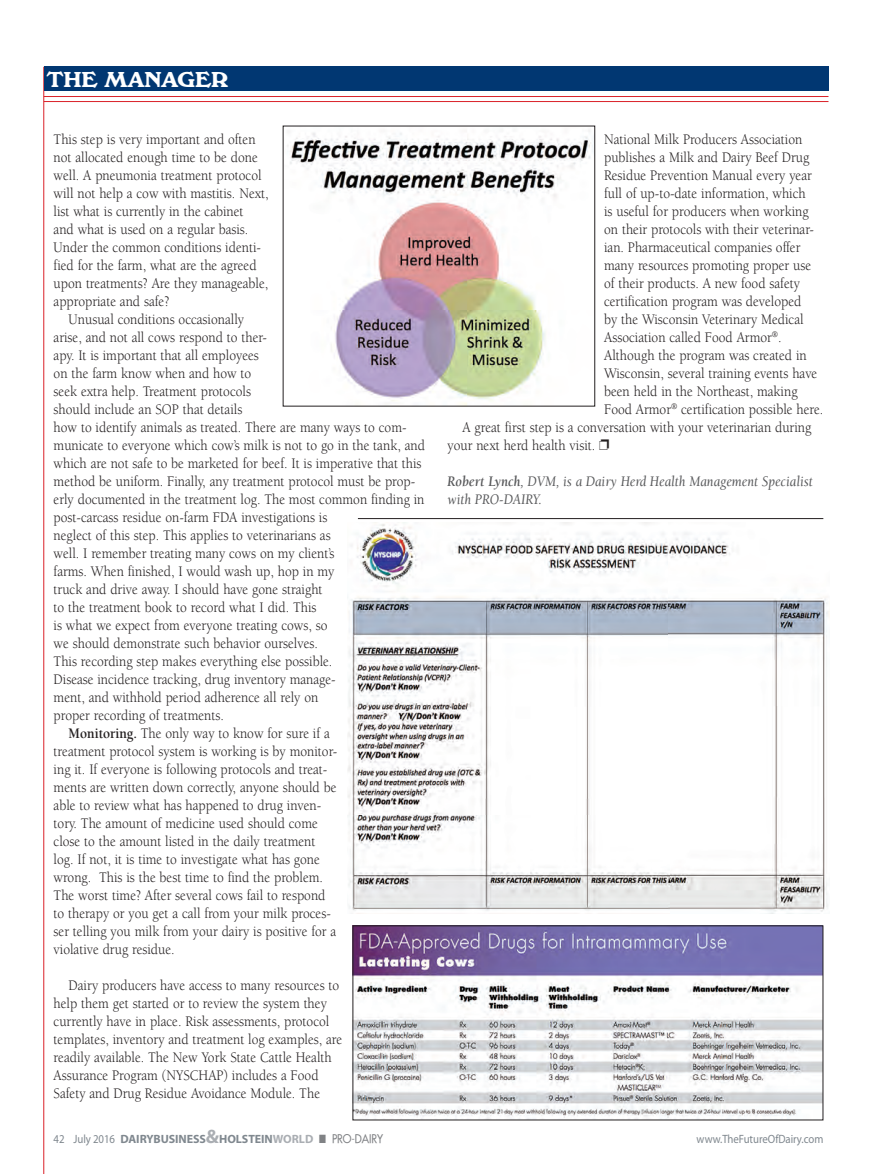
<style>
.page{position:relative;width:877px;height:1174px;background:#fff}
.page>*{position:absolute;margin:0;border:0;box-sizing:border-box;transform-origin:0 0}
.t1{font:700 22.5px "Windsor D";color:#fff}
.t2{font:15px/18px "Berkeley";color:#231f20;scale:.9 1}
.t3{font:italic 15px/18px "Berkeley";color:#57585a;scale:.9 1}
.t4{font:700 12px "Myriad Pro";letter-spacing:-.005em;color:#80888f}
.t5{font:12px "Myriad Pro";letter-spacing:-.005em;color:#80888f;scale:.9 1}
.s1{font-weight:700}
.s2{font-weight:400}
.s3{font-size:19.5px;color:#aaaeb3}
.s4{color:#aaaeb3}
.s5{color:#808285}
.s6{font-family:"Fusi Wide";font-weight:400;color:#808285}
</style>
<div class="page">
<img style="left:287px;top:130px;width:306px;height:274px">
<hr style="left:44px;top:96px;width:784px;height:1px;background:#da2128">
<hr style="left:44px;top:101px;width:784px;height:1px;background:#da2128">
<hr style="left:43px;top:67px;width:1px;height:1107px;background:#da2128">
<div style="left:44px;top:67px;width:784px;height:24px;background:#013772"></div>
<img style="left:348px;top:523px;width:482px;height:390px">
<img style="left:354px;top:927px;width:467px;height:191px">
<div style="left:352px;top:925px;width:471px;height:195px;border:1px solid #231f20"></div>
<hr style="left:358px;top:518px;width:465px;height:1px;background:#231f20">
<h1 class="t1" style="left:47px;top:66px;width:183px">THE MANAGER</h1>
<p class="t2" style="left:54px;top:130px;width:226px">This step is very important and often</p>
<p class="t2" style="left:54px;top:148px;width:228px">not allocated enough time to be done</p>
<p class="t2" style="left:54px;top:166px;width:233px">well. A pneumonia treatment protocol</p>
<p class="t2" style="left:54px;top:184px;width:241px">will not help a cow with mastitis. Next,</p>
<p class="t2" style="left:54px;top:202px;width:213px">list what is currently in the cabinet</p>
<p class="t2" style="left:54px;top:220px;width:218px">and what is used on a regular basis.</p>
<p class="t2" style="left:54px;top:238px;width:232px">Under the common conditions identi-</p>
<p class="t2" style="left:54px;top:256px;width:227px">fied for the farm, what are the agreed</p>
<p class="t2" style="left:54px;top:274px;width:240px">upon treatments? Are they manageable,</p>
<p class="t2" style="left:54px;top:292px;width:130px">appropriate and safe?</p>
<p class="t2" style="left:69px;top:310px;width:196px">Unusual conditions occasionally</p>
<p class="t2" style="left:54px;top:328px;width:239px">arise, and not all cows respond to ther-</p>
<p class="t2" style="left:54px;top:346px;width:229px">apy. It is important that all employees</p>
<p class="t2" style="left:54px;top:364px;width:221px">on the farm know when and how to</p>
<p class="t2" style="left:54px;top:382px;width:221px">seek extra help. Treatment protocols</p>
<p class="t2" style="left:54px;top:400px;width:211px">should include an SOP that details</p>
<p class="t2" style="left:54px;top:418px;width:394px">how to identify animals as treated. There are many ways to com-</p>
<p class="t2" style="left:54px;top:436px;width:414px">municate to everyone which cow’s milk is not to go in the tank, and</p>
<p class="t2" style="left:54px;top:454px;width:410px">which are not safe to be marketed for beef. It is imperative that this</p>
<p class="t2" style="left:54px;top:472px;width:403px">method be uniform. Finally, any treatment protocol must be prop-</p>
<p class="t2" style="left:54px;top:490px;width:413px">erly documented in the treatment log. The most common finding in</p>
<p class="t2" style="left:54px;top:508px;width:306px">post-carcass residue on-farm FDA investigations is</p>
<p class="t2" style="left:54px;top:526px;width:309px">neglect of this step. This applies to veterinarians as</p>
<p class="t2" style="left:54px;top:544px;width:314px">well. I remember treating many cows on my client’s</p>
<p class="t2" style="left:54px;top:562px;width:314px">farms. When finished, I would wash up, hop in my</p>
<p class="t2" style="left:54px;top:580px;width:300px">truck and drive away. I should have gone straight</p>
<p class="t2" style="left:54px;top:598px;width:294px">to the treatment book to record what I did. This</p>
<p class="t2" style="left:54px;top:616px;width:306px">is what we expect from everyone treating cows, so</p>
<p class="t2" style="left:54px;top:634px;width:295px">we should demonstrate such behavior ourselves.</p>
<p class="t2" style="left:54px;top:652px;width:311px">This recording step makes everything else possible.</p>
<p class="t2" style="left:54px;top:670px;width:315px">Disease incidence tracking, drug inventory manage-</p>
<p class="t2" style="left:54px;top:688px;width:296px">ment, and withhold period adherence all rely on</p>
<p class="t2" style="left:54px;top:706px;width:191px">proper recording of treatments.</p>
<p class="t2" style="left:69px;top:724px;width:292px"><span class="s1">Monitoring.</span> The only way to know for sure if a</p>
<p class="t2" style="left:54px;top:742px;width:317px">treatment protocol system is working is by monitor-</p>
<p class="t2" style="left:54px;top:760px;width:306px">ing it. If everyone is following protocols and treat-</p>
<p class="t2" style="left:54px;top:778px;width:316px">ments are written down correctly, anyone should be</p>
<p class="t2" style="left:54px;top:796px;width:299px">able to review what has happened to drug inven-</p>
<p class="t2" style="left:54px;top:814px;width:295px">tory. The amount of medicine used should come</p>
<p class="t2" style="left:54px;top:832px;width:292px">close to the amount listed in the daily treatment</p>
<p class="t2" style="left:54px;top:850px;width:297px">log. If not, it is time to investigate what has gone</p>
<p class="t2" style="left:54px;top:868px;width:301px">wrong. This is the best time to find the problem.</p>
<p class="t2" style="left:54px;top:886px;width:304px">The worst time? After several cows fail to respond</p>
<p class="t2" style="left:54px;top:904px;width:309px">to therapy or you get a call from your milk proces-</p>
<p class="t2" style="left:54px;top:922px;width:315px">ser telling you milk from your dairy is positive for a</p>
<p class="t2" style="left:54px;top:940px;width:136px">violative drug residue.</p>
<p class="t2" style="left:54px;top:976px;width:322px;text-indent:15px">Dairy producers have access to many resources to help them get started or to review the system they currently have in place. Risk assessments, protocol templates, inventory and treatment log examples, are readily available. The New York State Cattle Health Assurance Program (NYSCHAP) includes a Food Safety and Drug Residue Avoidance Module. The</p>
<p class="t2" style="left:604px;top:130px;width:222px">National Milk Producers Association</p>
<p class="t2" style="left:604px;top:148px;width:230px">publishes a Milk and Dairy Beef Drug</p>
<p class="t2" style="left:604px;top:166px;width:232px">Residue Prevention Manual every year</p>
<p class="t2" style="left:604px;top:184px;width:226px">full of up-to-date information, which</p>
<p class="t2" style="left:604px;top:202px;width:229px">is useful for producers when working</p>
<p class="t2" style="left:604px;top:220px;width:235px">on their protocols with their veterinar-</p>
<p class="t2" style="left:604px;top:238px;width:220px">ian. Pharmaceutical companies offer</p>
<p class="t2" style="left:604px;top:256px;width:231px">many resources promoting proper use</p>
<p class="t2" style="left:604px;top:274px;width:219px">of their products. A new food safety</p>
<p class="t2" style="left:604px;top:292px;width:221px">certification program was developed</p>
<p class="t2" style="left:604px;top:310px;width:223px">by the Wisconsin Veterinary Medical</p>
<p class="t2" style="left:604px;top:328px;width:199px">Association called Food Armor<sup>®</sup>.</p>
<p class="t2" style="left:604px;top:346px;width:227px">Although the program was created in</p>
<p class="t2" style="left:604px;top:364px;width:238px">Wisconsin, several training events have</p>
<p class="t2" style="left:604px;top:382px;width:216px">been held in the Northeast, making</p>
<p class="t2" style="left:604px;top:400px;width:245px">Food Armor<sup>®</sup> certification possible here.</p>
<p class="t2" style="left:462px;top:418px;width:389px">A great first step is a conversation with your veterinarian during</p>
<p class="t2" style="left:447px;top:436px;width:181px">your next herd health visit. ❐</p>
<p class="t3" style="left:447px;top:472px;width:407px"><span class="s1">Robert Lynch</span>, DVM, is a Dairy Herd Health Management Specialist with PRO-DAIRY.</p>
<p class="t4" style="left:54px;top:1132px;width:331px"><span class="s2">42 July 2016</span> DAIRYBUSINESS<span class="s3">&amp;</span>HOLSTEIN<span class="s4">WORLD</span> <span class="s5">■</span> <span class="s6">PRO-DAIRY</span></p>
<p class="t5" style="left:696px;top:1132px;width:142px">www.TheFutureOfDairy.com</p>
</div>
